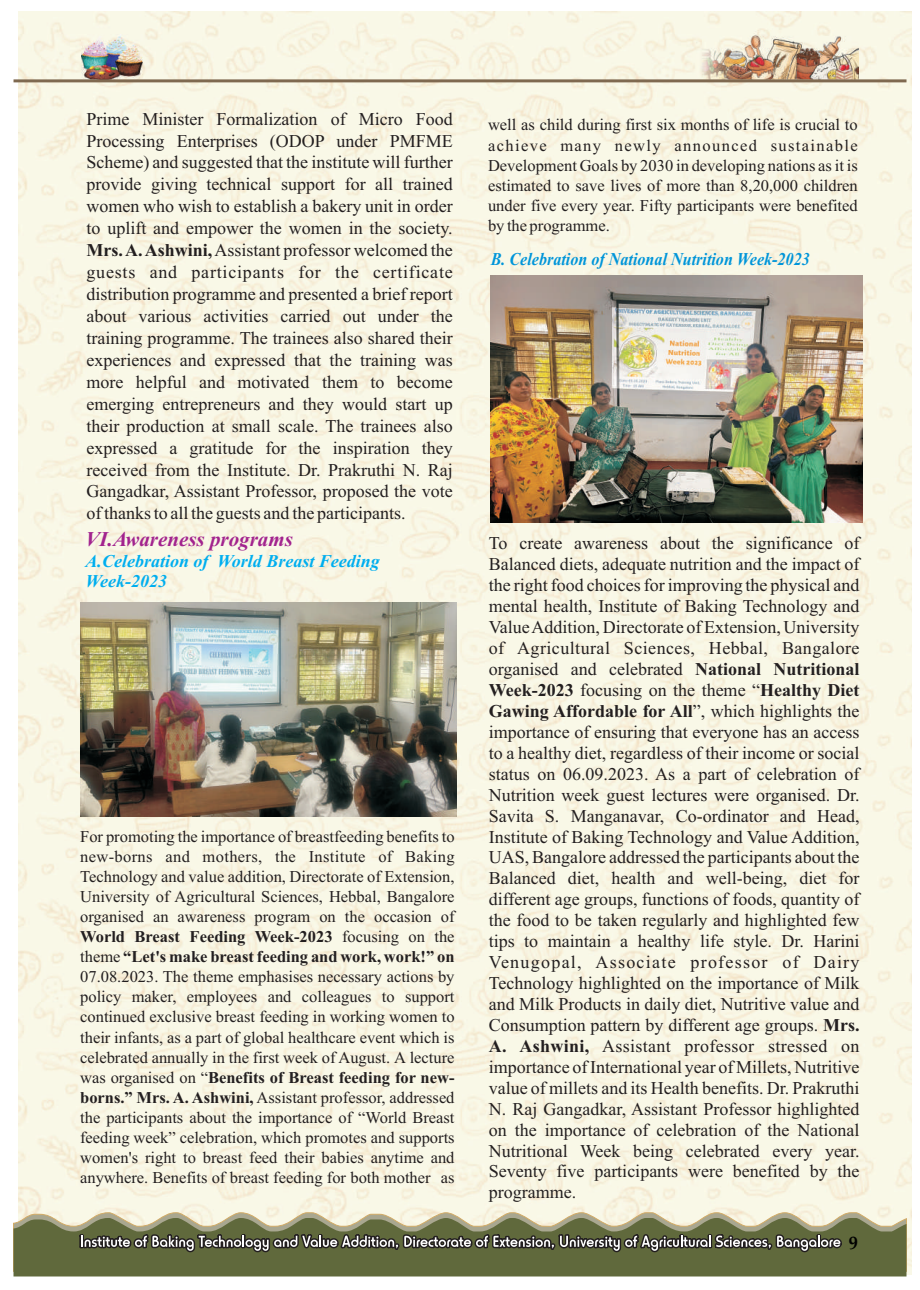
<style>
.page{position:relative;width:920px;height:1290px;background:#fff}
.page>*{position:absolute;margin:0;border:0;box-sizing:border-box;transform-origin:0 0}
.t1{font:italic 700 21px "Times New Roman";color:#a2238e}
.t2{font:18px/21px "Times New Roman";color:#231f20;text-align:justify}
.t3{font:italic 700 18px/20px "Times New Roman";color:#00aeef}
.t4{font:italic 700 18px "Times New Roman";color:#0095d9;scale:.9 1}
.t5{font:700 18px "Book Antiqua";color:#000}
.t6{font:16.5px/20.1px "Times New Roman";color:#231f20;text-align:justify}
.s1{font-weight:700}
</style>
<div class="page">
<img style="left:19px;top:11px;width:892px;height:1263px">
<svg style="left:13px;top:1212px;width:894px;height:59px;background:#e5dfc8"></svg>
<svg style="left:14px;top:1218px;width:892px;height:58px;background:#72784e"></svg>
<svg style="left:79px;top:1234px;width:763px;height:18px;background:#6b6d59"></svg>
<img style="left:81px;top:35px;width:61px;height:44px">
<img style="left:696px;top:31px;width:163px;height:48px">
<hr style="left:14px;top:79px;width:892px;height:3px;background:#7f6950">
<img style="left:490px;top:275px;width:372px;height:247px">
<img style="left:81px;top:602px;width:375px;height:214px">
<p class="t2" style="left:86px;top:109px;width:368px;line-height:21.9px">Prime Minister Formalization of Micro Food Processing Enterprises (ODOP under PMFME Scheme) and suggested that the institute will further provide giving technical support for all trained women who wish to establish a bakery unit in order to uplift and empower the women in the society.<br><span class="s1">Mrs. A. Ashwini,</span>Assistant professor welcomed the guests and participants for the certificate distribution programme and presented a brief report about various activities carried out under the training programme. The trainees also shared their experiences and expressed that the training was more helpful and motivated them to become emerging entrepreneurs and they would start up their production at small scale. The trainees also expressed a gratitude for the inspiration they received from the Institute. Dr. Prakruthi N. Raj Gangadkar, Assistant Professor, proposed the vote of thanks to all the guests and the participants.</p>
<p class="t1" style="left:86px;top:532px;width:209px">VI.Awareness programs</p>
<p class="t3" style="left:86px;top:552px;width:296px">A.Celebration of World Breast Feeding<br>Week-2023</p>
<p class="t6" style="left:80px;top:827px;width:376px">For promoting the importance of breastfeeding benefits to new-borns and mothers, the Institute of Baking Technology and value addition, Directorate of Extension, University of Agricultural Sciences, Hebbal, Bangalore organised an awareness program on the occasion of <span class="s1">World Breast Feeding Week-2023</span> focusing on the theme <span class="s1">“Let's make breast feeding and work, work!” on </span>07.08.2023. The theme emphasises necessary actions by policy maker, employees and colleagues to support continued exclusive breast feeding in working women to their infants, as a part of global healthcare event which is celebrated annually in the first week of August. A lecture was organised on “<span class="s1">Benefits of Breast feeding for new&shy;borns.” Mrs. A. Ashwini,</span> Assistant professor, addressed the participants about the importance of “World Breast feeding week” celebration, which promotes and supports women's right to breast feed their babies anytime and anywhere. Benefits of breast feeding for both mother as</p>
<p class="t6" style="left:488px;top:116px;width:371px">well as child during first six months of life is crucial to achieve many newly announced sustainable Development Goals by 2030 in developing nations as it is estimated to save lives of more than 8,20,000 children under five every year. Fifty participants were benefited by the programme.</p>
<p class="t4" style="left:491px;top:253px;width:356px">B. Celebration of National Nutrition Week-2023</p>
<p class="t2" style="left:489px;top:535px;width:372px">To create awareness about the significance of Balanced diets, adequate nutrition and the impact of the right food choices for improving the physical and mental health, Institute of Baking Technology and Value Addition, Directorate of Extension, University of Agricultural Sciences, Hebbal, Bangalore organised and celebrated <span class="s1">National Nutritional Week-2023</span> focusing on the theme “<span class="s1">Healthy Diet Gawing Affordable for All</span>”, which highlights the importance of ensuring that everyone has an access to a healthy diet, regardless of their income or social status on 06.09.2023. As a part of celebration of Nutrition week guest lectures were organised. Dr.<br>Savita S. Manganavar, Co-ordinator and Head, Institute of Baking Technology and Value Addition, UAS, Bangalore addressed the participants about the Balanced diet, health and well-being, diet for different age groups, functions of foods, quantity of the food to be taken regularly and highlighted few tips to maintain a healthy life style. Dr. Harini Venugopal, Associate professor of Dairy Technology highlighted on the importance of Milk and Milk Products in daily diet, Nutritive value and Consumption pattern by different age groups. <span class="s1">Mrs.<br>A. Ashwini,</span> Assistant professor stressed on importance of International year of Millets, Nutritive value of millets and its Health benefits. Dr. Prakruthi N. Raj Gangadkar, Assistant Professor highlighted on the importance of celebration of the National Nutritional Week being celebrated every year.<br>Seventy five participants were benefited by the programme.</p>
<p class="t5" style="left:849px;top:1236px;width:10px">9</p>
</div>
